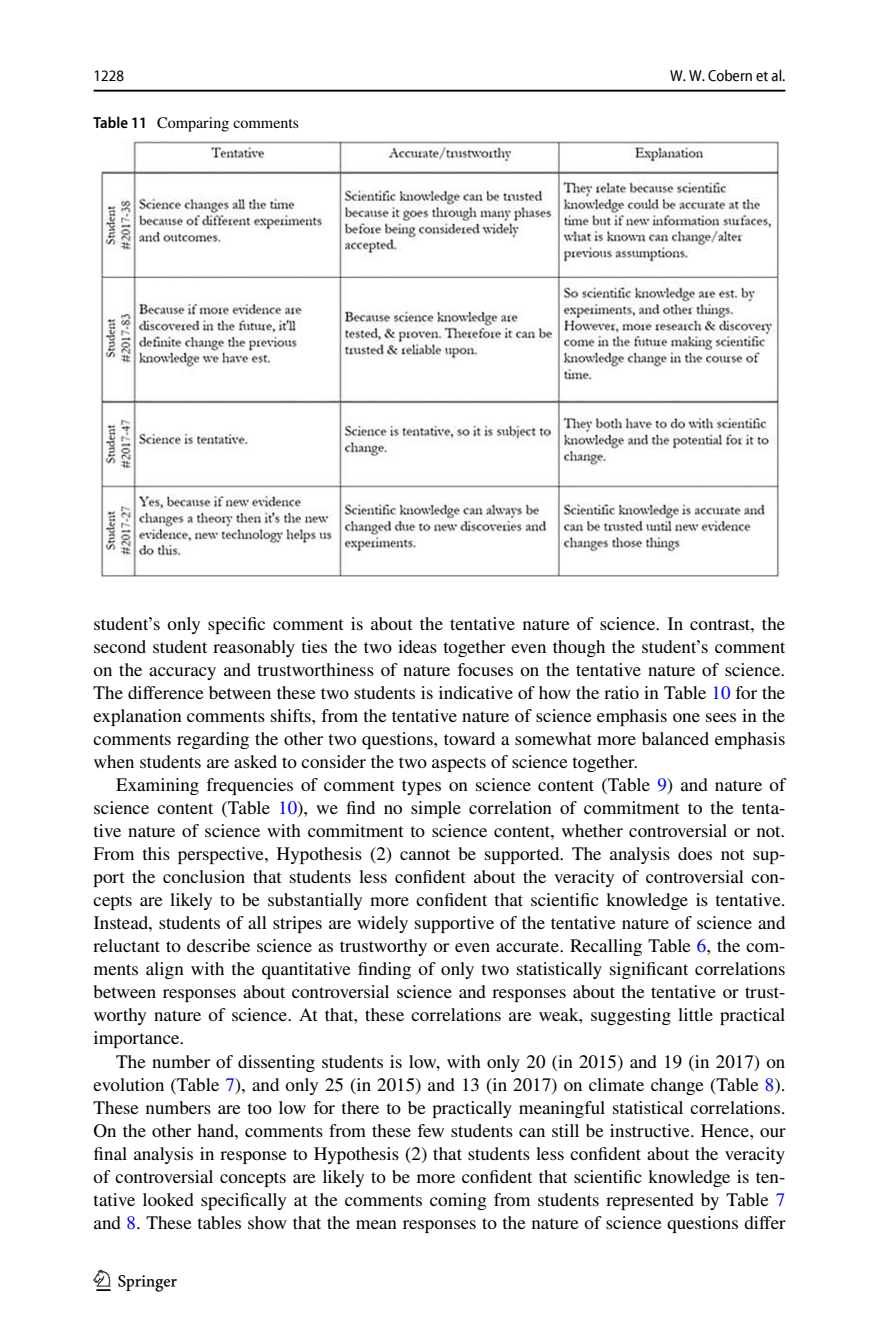
<style>
.page{position:relative;width:879px;height:1333px;background:#fff}
.page>*{position:absolute;margin:0;border:0;box-sizing:border-box;transform-origin:0 0}
.t1{font:30px "Springnew Regular 4";color:#000}
.t2{font:19px/23px "STIX";color:#000;text-align:justify}
.t3{font:16px "STIX";color:#000}
.t4{font:semi-condensed 16px "Myriad Pro Unic";color:#000}
.s1{font-family:"Myriad Pro";font-weight:600;font-stretch:semi-condensed}
.s2{color:#00f}
</style>
<div class="page">
<hr style="left:94px;top:90px;width:691px;height:2px;background:#000">
<img style="left:100px;top:141px;width:680px;height:436px">
<p class="t4" style="left:94px;top:69px;width:32px">1228</p>
<p class="t4" style="left:670px;top:69px;width:117px">W. W. Cobern et al.</p>
<p class="t3" style="left:94px;top:111px;width:207px"><span class="s1">Table 11</span> Comparing comments</p>
<p class="t2" style="left:94px;top:613px;width:693px">student’s only specific comment is about the tentative nature of science. In contrast, the second student reasonably ties the two ideas together even though the student’s comment on the accuracy and trustworthiness of nature focuses on the tentative nature of science.<br>The difference between these two students is indicative of how the ratio in Table <span class="s2">10</span> for the explanation comments shifts, from the tentative nature of science emphasis one sees in the comments regarding the other two questions, toward a somewhat more balanced emphasis when students are asked to consider the two aspects of science together.</p>
<p class="t2" style="left:94px;top:774px;width:693px;text-indent:23px">Examining frequencies of comment types on science content (Table <span class="s2">9</span>) and nature of science content (Table <span class="s2">10</span>), we find no simple correlation of commitment to the tenta&shy;tive nature of science with commitment to science content, whether controversial or not.<br>From this perspective, Hypothesis (2) cannot be supported. The analysis does not sup&shy;port the conclusion that students less confident about the veracity of controversial con&shy;cepts are likely to be substantially more confident that scientific knowledge is tentative.<br>Instead, students of all stripes are widely supportive of the tentative nature of science and reluctant to describe science as trustworthy or even accurate. Recalling Table <span class="s2">6</span>, the com&shy;ments align with the quantitative finding of only two statistically significant correlations between responses about controversial science and responses about the tentative or trust&shy;worthy nature of science. At that, these correlations are weak, suggesting little practical importance.</p>
<p class="t2" style="left:94px;top:1050px;width:693px;text-indent:23px">The number of dissenting students is low, with only 20 (in 2015) and 19 (in 2017) on evolution (Table <span class="s2">7</span>), and only 25 (in 2015) and 13 (in 2017) on climate change (Table <span class="s2">8</span>).<br>These numbers are too low for there to be practically meaningful statistical correlations.<br>On the other hand, comments from these few students can still be instructive. Hence, our final analysis in response to Hypothesis (2) that students less confident about the veracity of controversial concepts are likely to be more confident that scientific knowledge is ten&shy;tative looked specifically at the comments coming from students represented by Table <span class="s2">7 </span>and <span class="s2">8</span>. These tables show that the mean responses to the nature of science questions differ</p>
<h1 class="t1" style="left:96px;top:1269px;width:83px">1 3</h1>
</div>
